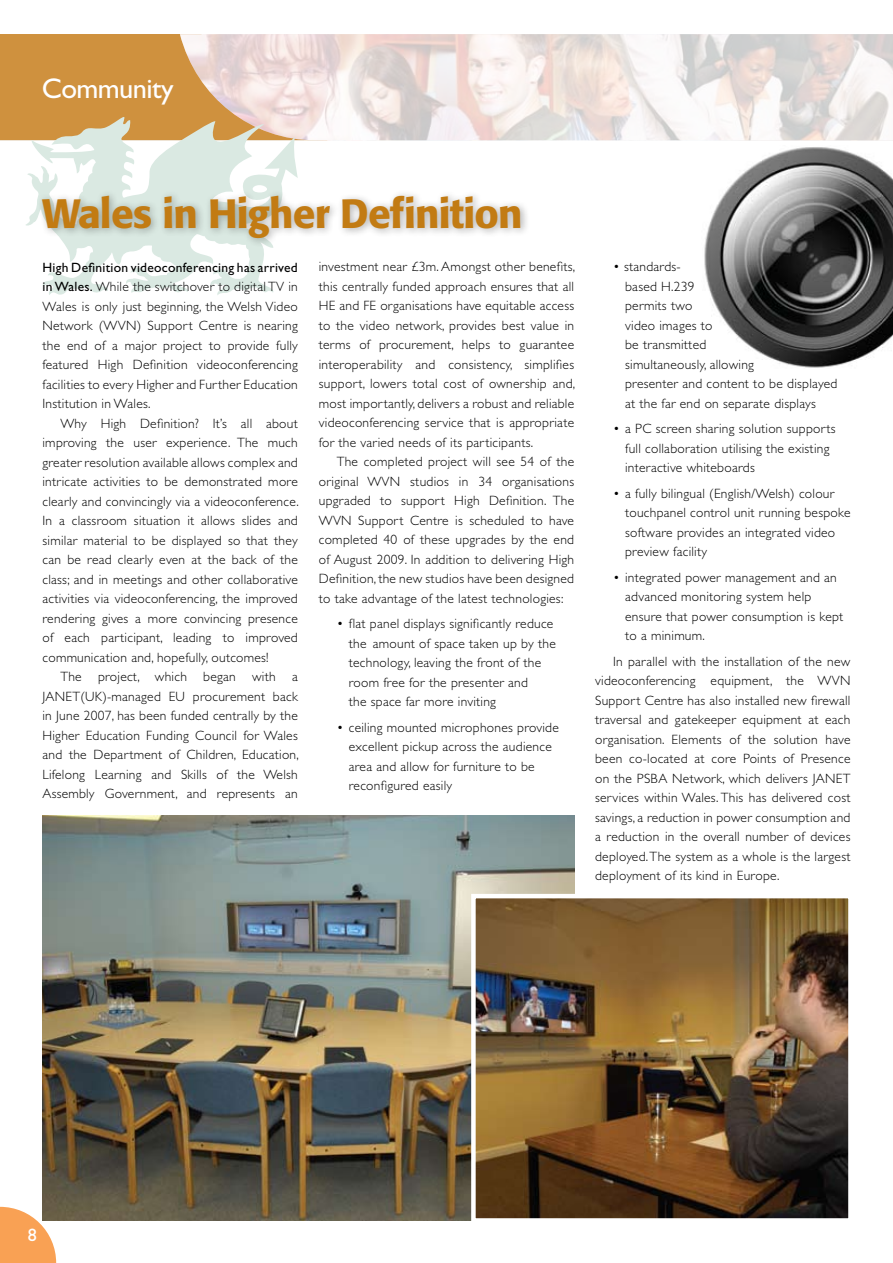
<style>
.page{position:relative;width:893px;height:1263px;background:#fff}
.page>*{position:absolute;margin:0;border:0;box-sizing:border-box;transform-origin:0 0}
.t1{font:500 40.5px "Formata";letter-spacing:-.02em;color:#c27b13}
.t2{font:28.5px "Gill Sans";letter-spacing:-.02em;color:#fff}
.t3{font:18px "Gill Sans";color:#fff}
.t4{font:300 13.5px/19.5px "Gill Sans";letter-spacing:.02em;color:#000;text-align:justify}
.s1{font-weight:400}
</style>
<div class="page">
<svg style="left:0;top:1207px;width:56px;height:56px;background:#f8af6e"></svg>
<img style="left:728px;top:147px;width:165px;height:221px">
<div style="left:0;top:34px;width:180px;height:106px;background:#cf913e"></div>
<svg style="left:180px;top:34px;width:713px;height:106px"></svg>
<img style="left:43px;top:815px;width:531px;height:405px">
<img style="left:476px;top:899px;width:372px;height:319px">
<div style="left:471px;top:894px;width:382px;height:329px;border:4px solid #fff"></div>
<svg style="left:25px;top:116px;width:273px;height:110px"></svg>
<div style="left:36px;top:189px;width:857px;height:166px;background:#000;opacity:.31"></div>
<h2 class="t2" style="left:42px;top:72px;width:133px">Community</h2>
<h2 class="t2" style="left:56px;top:72px;width:68px">News</h2>
<h1 class="t1" style="left:43px;top:189px;width:482px">Wales in Higher Definition</h1>
<p class="t4" style="left:43px;top:258px;width:257px"><span class="s1">High Definition videoconferencing has arrived in Wales.</span> While the switchover to digital TV in Wales is only just beginning, the Welsh Video Network (WVN) Support Centre is nearing the end of a major project to provide fully featured High Definition videoconferencing facilities to every Higher and Further Education Institution in Wales.</p>
<p class="t4" style="left:43px;top:413px;width:258px;text-indent:18px">Why High Definition? It’s all about improving the user experience. The much greater resolution available allows complex and intricate activities to be demonstrated more clearly and convincingly via a videoconference.<br>In a classroom situation it allows slides and similar material to be displayed so that they can be read clearly even at the back of the class; and in meetings and other collaborative activities via videoconferencing, the improved rendering gives a more convincing presence of each participant, leading to improved communication and, hopefully, outcomes!</p>
<p class="t4" style="left:43px;top:667px;width:258px;text-indent:18px">The project, which began with a JANET(UK)-managed EU procurement back in June 2007, has been funded centrally by the Higher Education Funding Council for Wales and the Department of Children, Education, Lifelong Learning and Skills of the Welsh Assembly Government, and represents an</p>
<p class="t4" style="left:319px;top:257px;width:258px">investment near £3m. Amongst other benefits, this centrally funded approach ensures that all HE and FE organisations have equitable access to the video network, provides best value in terms of procurement, helps to guarantee interoperability and consistency, simplifies support, lowers total cost of ownership and, most importantly, delivers a robust and reliable videoconferencing service that is appropriate for the varied needs of its participants.</p>
<p class="t4" style="left:319px;top:452px;width:257px;text-indent:18px">The completed project will see 54 of the original WVN studios in 34 organisations upgraded to support High Definition. The WVN Support Centre is scheduled to have completed 40 of these upgrades by the end of August 2009. In addition to delivering High Definition, the new studios have been designed to take advantage of the latest technologies:</p>
<p class="t4" style="left:349px;top:614px;width:209px;text-align:left;text-indent:-12px">• flat panel displays significantly reduce the amount of space taken up by the technology, leaving the front of the room free for the presenter and<br>the space far more inviting</p>
<p class="t4" style="left:349px;top:718px;width:212px;text-align:left;text-indent:-12px">• ceiling mounted microphones provide excellent pickup across the audience area and allow for furniture to be reconfigured easily</p>
<p class="t4" style="left:625px;top:257px;width:214px;text-align:left;text-indent:-12px">• standards-<br>based H.239<br>permits two<br>video images to<br>be transmitted<br>simultaneously, allowing<br>presenter and content to be displayed at the far end on separate displays</p>
<p class="t4" style="left:625px;top:419px;width:212px;text-align:left;text-indent:-12px">• a PC screen sharing solution supports full collaboration utilising the existing interactive whiteboards</p>
<p class="t4" style="left:625px;top:484px;width:227px;text-align:left;text-indent:-12px">• a fully bilingual (English/Welsh) colour touchpanel control unit running bespoke software provides an integrated video preview facility</p>
<p class="t4" style="left:625px;top:568px;width:220px;text-align:left;text-indent:-12px">• integrated power management and an advanced monitoring system help ensure that power consumption is kept to a minimum.</p>
<p class="t4" style="left:595px;top:652px;width:257px;text-indent:18px">In parallel with the installation of the new videoconferencing equipment, the WVN Support Centre has also installed new firewall traversal and gatekeeper equipment at each organisation. Elements of the solution have been co-located at core Points of Presence on the PSBA Network, which delivers JANET services within Wales. This has delivered cost savings, a reduction in power consumption and a reduction in the overall number of devices deployed. The system as a whole is the largest deployment of its kind in Europe.</p>
<h3 class="t3" style="left:28px;top:1225px;width:10px">8</h3>
</div>
